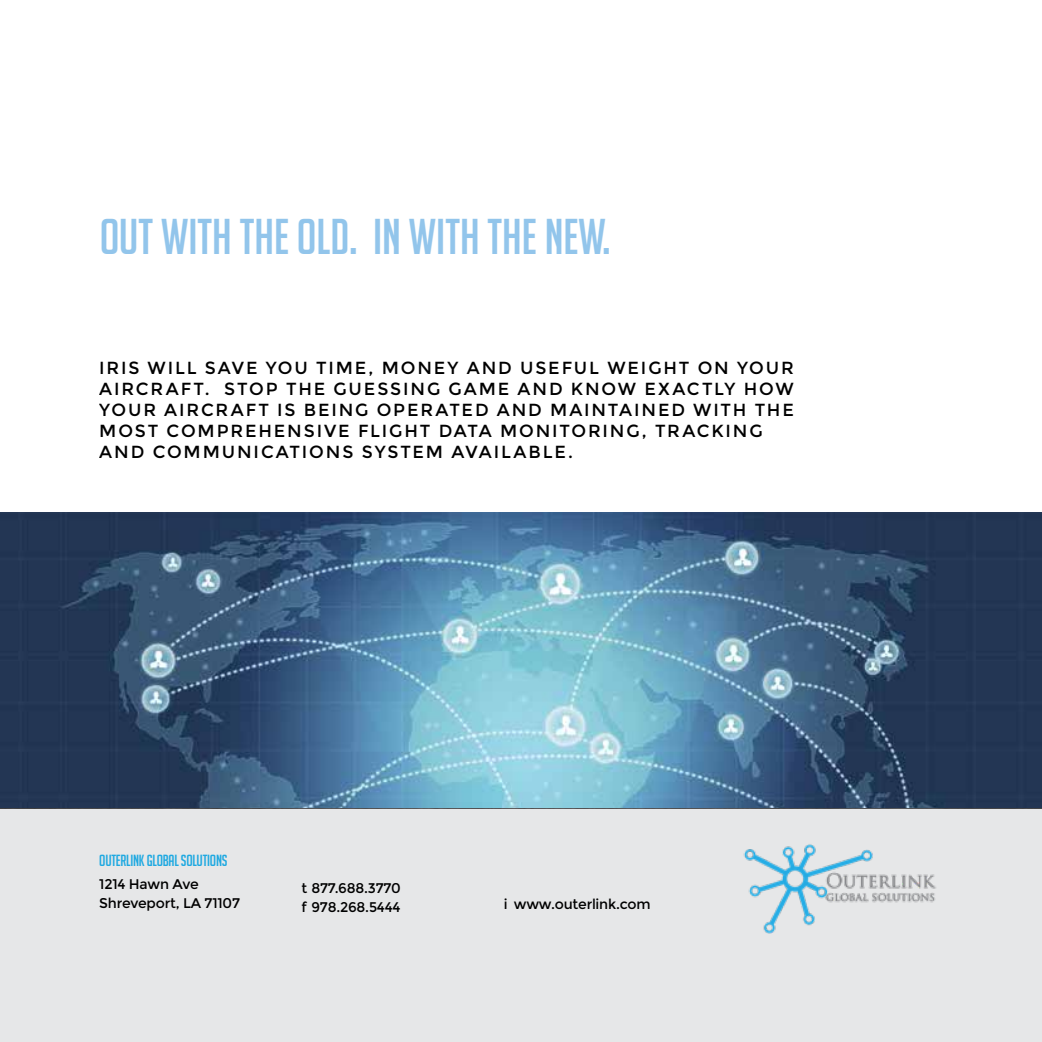
<style>
.page{position:relative;width:1042px;height:1042px;background:#fff}
.page>*{position:absolute;margin:0;border:0;box-sizing:border-box;transform-origin:0 0}
.t1{font:49px "Big Noodle Titling";color:#92c5eb}
.t2{font:17.5px/21px "Montserrat";letter-spacing:.105em;color:#000}
.t3{font:15.75px "Big Noodle Titling";letter-spacing:-.015em;color:#1fa9e1}
.t4{font:14px/19.2px "Montserrat";letter-spacing:-.015em;color:#000}
</style>
<div class="page">
<img style="left:0;top:512px;width:1042px;height:297px">
<div style="left:0;top:809px;width:1042px;height:233px;background:#e6e7e8"></div>
<img style="left:743px;top:844px;width:193px;height:90px">
<h1 class="t1" style="left:99px;top:210px;width:513px">OUT WITH THE OLD. IN WITH THE NEW.</h1>
<p class="t2" style="left:99px;top:358px;width:696px">IRIS WILL SAVE YOU TIME, MONEY AND USEFUL WEIGHT ON YOUR AIRCRAFT. STOP THE GUESSING GAME AND KNOW EXACTLY HOW YOUR AIRCRAFT IS BEING OPERATED AND MAINTAINED WITH THE MOST COMPREHENSIVE FLIGHT DATA MONITORING, TRACKING AND COMMUNICATIONS SYSTEM AVAILABLE.</p>
<p class="t3" style="left:99px;top:852px;width:130px">OUTERLINK GLOBAL SOLUTIONS</p>
<p class="t4" style="left:99px;top:874px;width:142px">1214 Hawn Ave<br>Shreveport, LA 71107</p>
<p class="t4" style="left:301px;top:879px;width:101px">t 877.688.3770 f 978.268.5444</p>
<p class="t4" style="left:504px;top:894px;width:148px">i www.outerlink.com</p>
</div>
